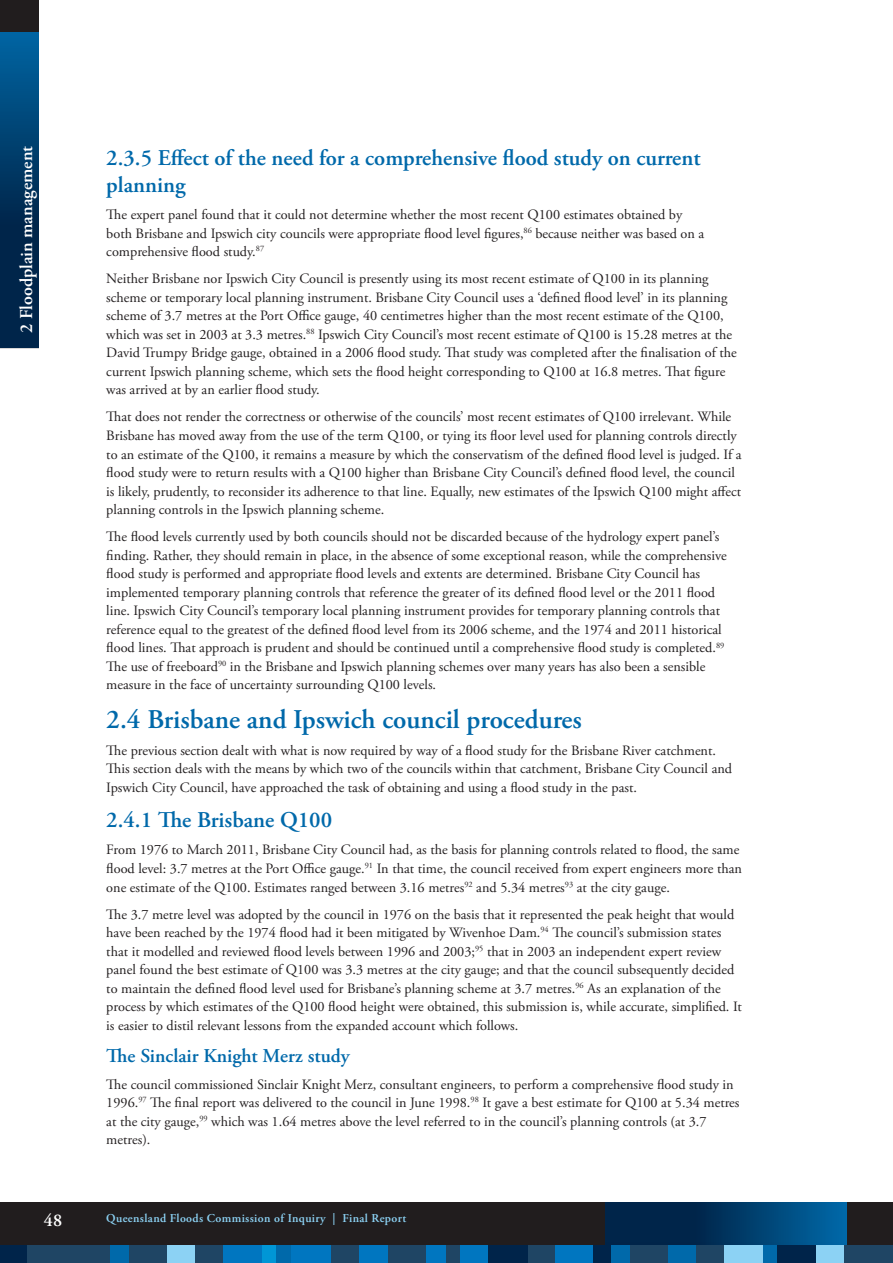
<style>
.page{position:relative;width:893px;height:1263px;background:#fff}
.page>*{position:absolute;margin:0;border:0;box-sizing:border-box;transform-origin:0 0}
.t1{font:600 27px "Adobe Garamond Pro";color:#0069aa}
.t2{font:600 22.5px/27px "Adobe Garamond Pro";color:#0069aa}
.t3{font:600 19.5px "Adobe Garamond Pro";color:#0069aa}
.t4{font:600 18px "Adobe Garamond Pro";color:#fff}
.t5{font:14.25px/18.5px "Adobe Garamond Pro";color:#231f20}
.t6{font:600 12px "Adobe Garamond Pro";letter-spacing:.03em;color:#8cd2f4}
</style>
<div class="page">
<div style="left:0;top:1202px;width:893px;height:61px;background:#211d1e"></div>
<div style="left:0;top:0;width:38px;height:113px;background:#211d1e"></div>
<svg style="left:0;top:33px;width:38px;height:315px;background:#003864"></svg>
<svg style="left:606px;top:1202px;width:241px;height:37px;background:#003a67"></svg>
<div style="left:0;top:1239px;width:867px;height:24px;background:#231f20;opacity:.2"></div>
<div style="left:0;top:1246px;width:851px;height:17px;background:#1f4564"></div>
<div style="left:0;top:1246px;width:26px;height:17px;background:#00244a"></div>
<div style="left:593px;top:1246px;width:18px;height:17px;background:#00244a"></div>
<div style="left:555px;top:1246px;width:38px;height:17px;background:#0076c0"></div>
<div style="left:460px;top:1246px;width:39px;height:17px;background:#0076c0"></div>
<div style="left:488px;top:1246px;width:39px;height:17px;background:#00244a"></div>
<div style="left:844px;top:1246px;width:49px;height:17px;background:#1f4564"></div>
<div style="left:816px;top:1246px;width:28px;height:17px;background:#8cd2f4"></div>
<div style="left:777px;top:1246px;width:39px;height:17px;background:#00244a"></div>
<div style="left:260px;top:1246px;width:16px;height:17px;background:#0096d6"></div>
<div style="left:111px;top:1246px;width:18px;height:17px;background:#0069aa"></div>
<div style="left:167px;top:1246px;width:28px;height:17px;background:#8cd2f4"></div>
<div style="left:223px;top:1246px;width:39px;height:17px;background:#0076c0"></div>
<div style="left:761px;top:1246px;width:16px;height:17px;background:#0069aa"></div>
<div style="left:611px;top:1246px;width:19px;height:17px;background:#0069aa"></div>
<div style="left:668px;top:1246px;width:27px;height:17px;background:#0069aa"></div>
<div style="left:724px;top:1246px;width:38px;height:17px;background:#8cd2f4"></div>
<div style="left:276px;top:1246px;width:16px;height:17px;background:#0069aa"></div>
<div style="left:427px;top:1246px;width:19px;height:17px;background:#0076c0"></div>
<div style="left:360px;top:1246px;width:28px;height:17px;background:#0076c0"></div>
<div style="left:291px;top:1246px;width:39px;height:17px;background:#0076c0"></div>
<p class="t4" style="left:16px;top:333px;width:188px;rotate:-90deg">2 Floodplain management</p>
<h2 class="t2" style="left:106px;top:145px;width:596px">2.3.5 Effect of the need for a comprehensive flood study on current planning</h2>
<p class="t5" style="left:106px;top:206px;width:599px">The expert panel found that it could not determine whether the most recent Q100 estimates obtained by both Brisbane and Ipswich city councils were appropriate flood level figures,<sup>86</sup> because neither was based on a comprehensive flood study.<sup>87</sup></p>
<p class="t5" style="left:106px;top:270px;width:632px">Neither Brisbane nor Ipswich City Council is presently using its most recent estimate of Q100 in its planning scheme or temporary local planning instrument. Brisbane City Council uses a ‘defined flood level’ in its planning scheme of 3.7 metres at the Port Office gauge, 40 centimetres higher than the most recent estimate of the Q100, which was set in 2003 at 3.3 metres.<sup>88</sup> Ipswich City Council’s most recent estimate of Q100 is 15.28 metres at the David Trumpy Bridge gauge, obtained in a 2006 flood study. That study was completed after the finalisation of the current Ipswich planning scheme, which sets the flood height corresponding to Q100 at 16.8 metres. That figure was arrived at by an earlier flood study.</p>
<p class="t5" style="left:106px;top:408px;width:637px">That does not render the correctness or otherwise of the councils’ most recent estimates of Q100 irrelevant. While Brisbane has moved away from the use of the term Q100, or tying its floor level used for planning controls directly to an estimate of the Q100, it remains a measure by which the conservatism of the defined flood level is judged. If a flood study were to return results with a Q100 higher than Brisbane City Council’s defined flood level, the council is likely, prudently, to reconsider its adherence to that line. Equally, new estimates of the Ipswich Q100 might affect planning controls in the Ipswich planning scheme.</p>
<p class="t5" style="left:106px;top:528px;width:622px">The flood levels currently used by both councils should not be discarded because of the hydrology expert panel’s finding. Rather, they should remain in place, in the absence of some exceptional reason, while the comprehensive flood study is performed and appropriate flood levels and extents are determined. Brisbane City Council has implemented temporary planning controls that reference the greater of its defined flood level or the 2011 flood line. Ipswich City Council’s temporary local planning instrument provides for temporary planning controls that reference equal to the greatest of the defined flood level from its 2006 scheme, and the 1974 and 2011 historical flood lines. That approach is prudent and should be continued until a comprehensive flood study is completed.<sup>89<br></sup>The use of freeboard<sup>90</sup> in the Brisbane and Ipswich planning schemes over many years has also been a sensible measure in the face of uncertainty surrounding Q100 levels.</p>
<h1 class="t1" style="left:106px;top:704px;width:477px">2.4 Brisbane and Ipswich council procedures</h1>
<p class="t5" style="left:106px;top:741px;width:627px">The previous section dealt with what is now required by way of a flood study for the Brisbane River catchment.<br>This section deals with the means by which two of the councils within that catchment, Brisbane City Council and<br>Ipswich City Council, have approached the task of obtaining and using a flood study in the past.</p>
<h2 class="t2" style="left:106px;top:807px;width:227px">2.4.1 The Brisbane Q100</h2>
<p class="t5" style="left:106px;top:841px;width:637px">From 1976 to March 2011, Brisbane City Council had, as the basis for planning controls related to flood, the same flood level: 3.7 metres at the Port Office gauge.<sup>91</sup> In that time, the council received from expert engineers more than one estimate of the Q100. Estimates ranged between 3.16 metres<sup>92</sup> and 5.34 metres<sup>93</sup> at the city gauge.</p>
<p class="t5" style="left:106px;top:905px;width:637px">The 3.7 metre level was adopted by the council in 1976 on the basis that it represented the peak height that would have been reached by the 1974 flood had it been mitigated by Wivenhoe Dam.<sup>94</sup> The council’s submission states that it modelled and reviewed flood levels between 1996 and 2003;<sup>95</sup> that in 2003 an independent expert review panel found the best estimate of Q100 was 3.3 metres at the city gauge; and that the council subsequently decided to maintain the defined flood level used for Brisbane’s planning scheme at 3.7 metres.<sup>96</sup> As an explanation of the process by which estimates of the Q100 flood height were obtained, this submission is, while accurate, simplified. It is easier to distil relevant lessons from the expanded account which follows.</p>
<h3 class="t3" style="left:106px;top:1044px;width:245px">The Sinclair Knight Merz study</h3>
<p class="t5" style="left:106px;top:1075px;width:635px">The council commissioned Sinclair Knight Merz, consultant engineers, to perform a comprehensive flood study in 1996.<sup>97</sup> The final report was delivered to the council in June 1998.<sup>98</sup> It gave a best estimate for Q100 at 5.34 metres at the city gauge,<sup>99</sup> which was 1.64 metres above the level referred to in the council’s planning controls (at 3.7 metres).</p>
<p class="t4" style="left:44px;top:1210px;width:20px">48</p>
<p class="t6" style="left:106px;top:1211px;width:301px">Queensland Floods Commission of Inquiry | Final Report</p>
</div>
